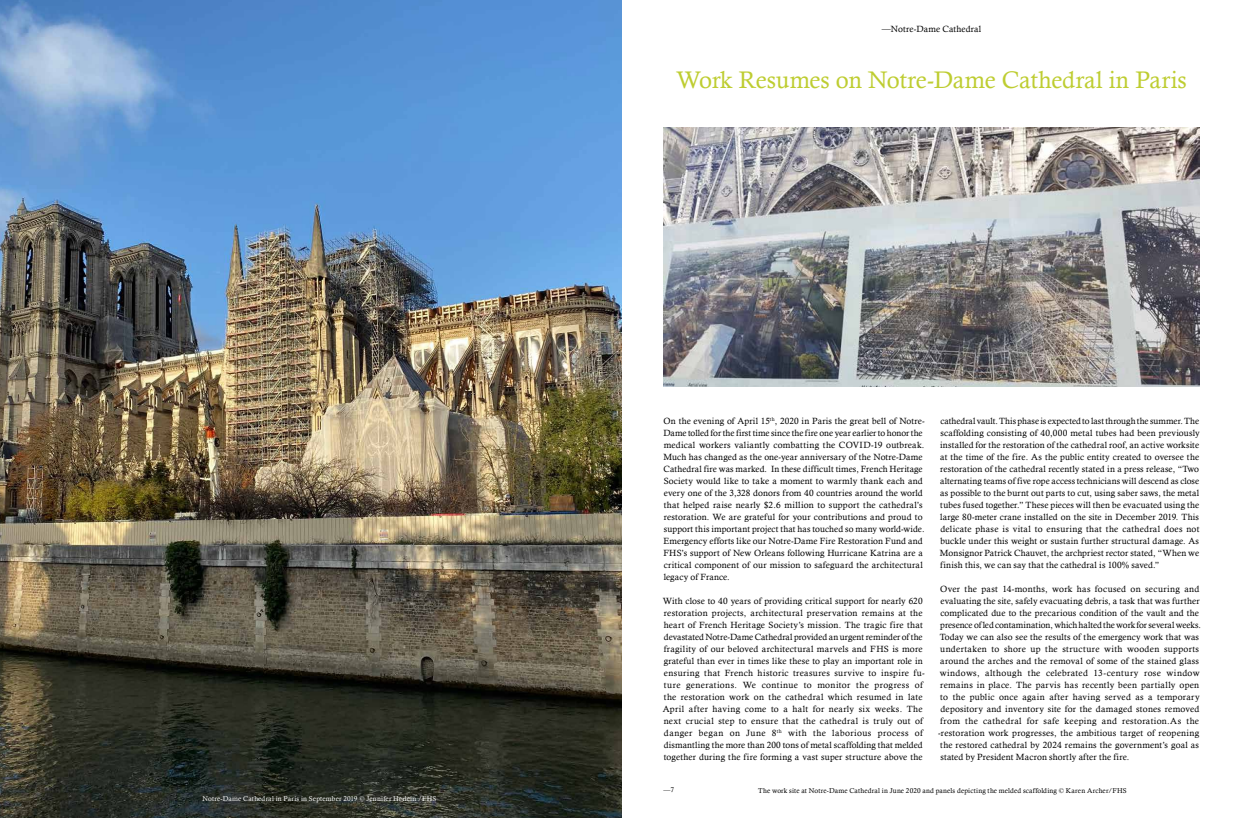
<style>
.page{position:relative;width:1242px;height:818px;background:#fff}
.page>*{position:absolute;margin:0;border:0;box-sizing:border-box;transform-origin:0 0}
.t1{font:24px "Calisto";letter-spacing:-.005em;color:#becd31}
.t2{font:9px/12px "Calisto";letter-spacing:.025em;color:#000}
.t3{font:7px "Calisto";letter-spacing:.025em;color:#000}
.t4{font:7px "Calisto";letter-spacing:.025em;color:#fff}
</style>
<div class="page">
<img style="left:0;top:0;width:621px;height:818px">
<img style="left:663px;top:127px;width:536px;height:260px">
<p class="t4" style="left:202px;top:795px;width:235px">Notre-Dame Cathedral in Paris in September 2019 © Jennifer Herlein /FHS</p>
<p class="t2" style="left:881px;top:23px;width:101px">—Notre-Dame Cathedral</p>
<h1 class="t1" style="left:676px;top:66px;width:512px">Work Resumes on Notre-Dame Cathedral in Paris</h1>
<p class="t2" style="left:663px;top:415px;width:263px">On the evening of April 15<sup>th</sup>, 2020 in Paris the great bell of Notre-Dame tolled for the first time since the fire one year earlier to honor the medical workers valiantly combatting the COVID-19 outbreak.<br>Much has changed as the one-year anniversary of the Notre-Dame Cathedral fire was marked. In these difficult times, French Heritage Society would like to take a moment to warmly thank each and every one of the 3,328 donors from 40 countries around the world that helped raise nearly $2.6 million to support the cathedral’s restoration. We are grateful for your contributions and proud to support this important project that has touched so many world-wide.<br>Emergency efforts like our Notre-Dame Fire Restoration Fund and FHS’s support of New Orleans following Hurricane Katrina are a critical component of our mission to safeguard the architectural legacy of France.</p>
<p class="t2" style="left:662px;top:595px;width:264px">With close to 40 years of providing critical support for nearly 620 restoration projects, architectural preservation remains at the heart of French Heritage Society’s mission. The tragic fire that devastated Notre-Dame Cathedral provided an urgent reminder of the fragility of our beloved architectural marvels and FHS is more grateful than ever in times like these to play an important role in ensuring that French historic treasures survive to inspire fu&shy;ture generations. We continue to monitor the progress of the restoration work on the cathedral which resumed in late April after having come to a halt for nearly six weeks. The next crucial step to ensure that the cathedral is truly out of danger began on June 8<sup>th</sup> with the laborious process of dismantling the more than 200 tons of metal scaffolding that melded together during the fire forming a vast super structure above the</p>
<p class="t2" style="left:940px;top:415px;width:261px;text-align:justify">cathedral vault. This phase is expected to last through the summer. The scaffolding consisting of 40,000 metal tubes had been previously installed for the restoration of the cathedral roof, an active worksite at the time of the fire. As the public entity created to oversee the restoration of the cathedral recently stated in a press release, “Two alternating teams of five rope access technicians will descend as close as possible to the burnt out parts to cut, using saber saws, the metal tubes fused together.” These pieces will then be evacuated using the large 80-meter crane installed on the site in December 2019. This delicate phase is vital to ensuring that the cathedral does not buckle under this weight or sustain further structural damage. As Monsignor Patrick Chauvet, the archpriest rector stated, “When we finish this, we can say that the cathedral is 100% saved.”</p>
<p class="t2" style="left:938px;top:583px;width:264px">Over the past 14-months, work has focused on securing and evaluating the site, safely evacuating debris, a task that was further complicated due to the precarious condition of the vault and the presence of led contamination, which halted the work for several weeks.<br>Today we can also see the results of the emergency work that was undertaken to shore up the structure with wooden supports around the arches and the removal of some of the stained glass windows, although the celebrated 13-century rose window remains in place. The parvis has recently been partially open to the public once again after having served as a temporary depository and inventory site for the damaged stones removed from the cathedral for safe keeping and restoration.As the -restoration work progresses, the ambitious target of reopening the restored cathedral by 2024 remains the government’s goal as stated by President Macron shortly after the fire.</p>
<p class="t3" style="left:663px;top:786px;width:12px">—7</p>
<p class="t3" style="left:758px;top:787px;width:370px">The work site at Notre-Dame Cathedral in June 2020 and panels depicting the melded scaffolding © Karen Archer/FHS</p>
</div>
